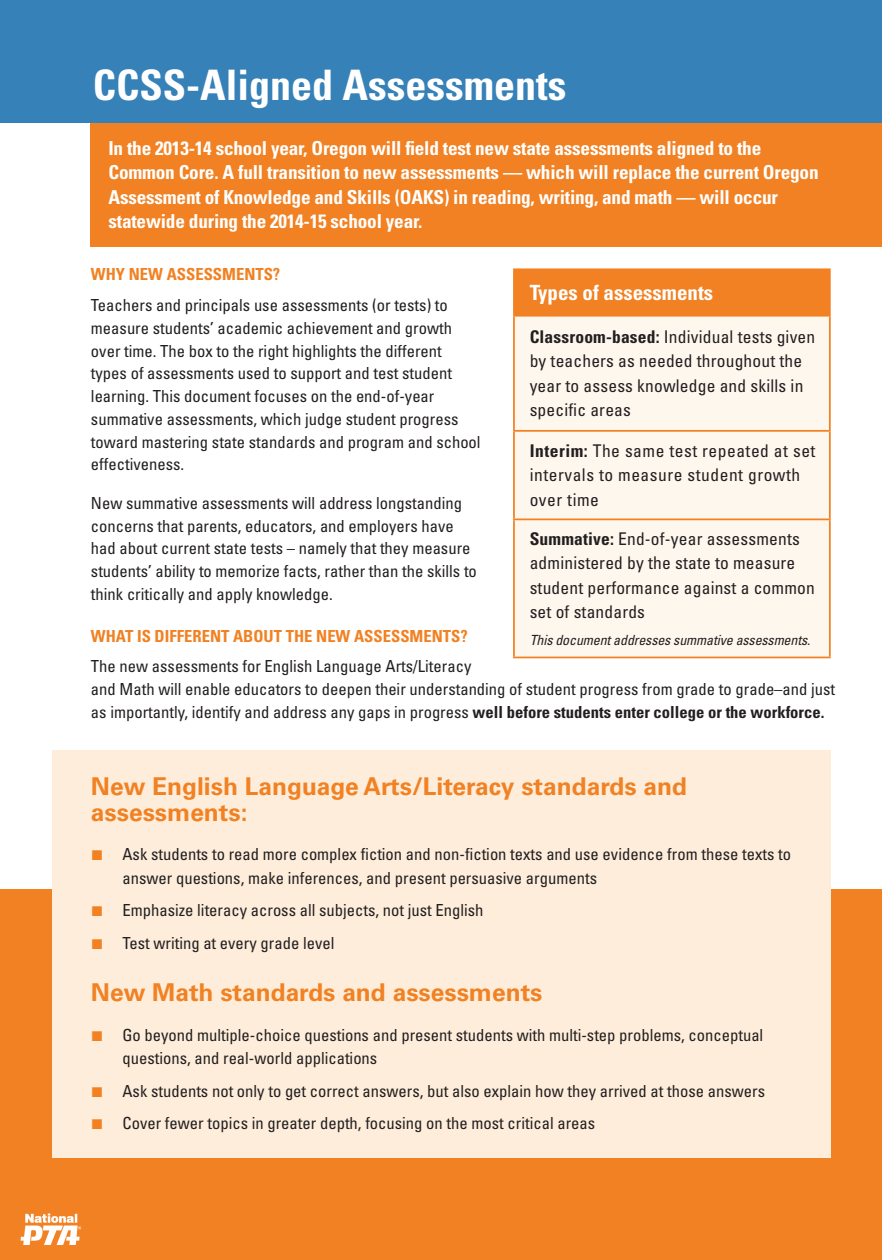
<style>
.page{position:relative;width:882px;height:1260px;background:#fff}
.page>*{position:absolute;margin:0;border:0;box-sizing:border-box;transform-origin:0 0}
.t1{font:700 condensed 42px "Univers LT Std";color:#fff}
.t2{font:700 24.5px/26.2px "Univers LT Std";color:#f18122}
.t3{font:700 condensed 21px "Univers LT Std";color:#fff}
.t4{font:700 condensed 19.25px/24.5px "Univers LT Std";letter-spacing:-.01em;color:#fff}
.t5{font:condensed 17.5px/24.5px "Univers LT Std";letter-spacing:.01em;color:#231f20}
.t6{font:condensed 17.5px/24.5px "Univers LT Std";letter-spacing:.03em;color:#231f20}
.t7{font:condensed 16.62px/22.8px "Univers LT Std";color:#231f20}
.t8{font:700 condensed 16.62px "Univers LT Std";color:#f18122}
.t9{font:italic condensed 14px "Univers LT Std";letter-spacing:-.01em;color:#231f20}
.s1{font-weight:700}
.s2{font-family:"Arial";font-stretch:normal;font-size:21px;color:#f18122}
</style>
<div class="page">
<div style="left:91px;top:93px;width:791px;height:154px;background:#f18122"></div>
<div style="left:0;top:890px;width:882px;height:370px;background:#f18122"></div>
<div style="left:0;top:0;width:882px;height:122px;background:#3681b8"></div>
<img style="left:20px;top:1213px;width:62px;height:32px">
<div style="left:52px;top:750px;width:779px;height:408px;background:#fdedda"></div>
<div style="left:514px;top:269px;width:316px;height:47px;background:#f18122"></div>
<div style="left:515px;top:317px;width:314px;height:340px;background:#fef7ee"></div>
<hr style="left:513px;top:268px;width:318px;height:2px;background:#f18122">
<hr style="left:513px;top:270px;width:2px;height:45px;background:#f18122">
<hr style="left:829px;top:270px;width:2px;height:45px;background:#f18122">
<hr style="left:513px;top:315px;width:318px;height:2px;background:#f18122">
<hr style="left:513px;top:317px;width:2px;height:113px;background:#f18122">
<hr style="left:829px;top:317px;width:2px;height:113px;background:#f18122">
<hr style="left:513px;top:520px;width:2px;height:137px;background:#f18122">
<hr style="left:829px;top:520px;width:2px;height:137px;background:#f18122">
<hr style="left:513px;top:657px;width:318px;height:1px;background:#f18122">
<hr style="left:513px;top:430px;width:318px;height:2px;background:#f18122">
<hr style="left:513px;top:432px;width:2px;height:87px;background:#f18122">
<hr style="left:829px;top:432px;width:2px;height:87px;background:#f18122">
<hr style="left:513px;top:519px;width:318px;height:1px;background:#f18122">
<h1 class="t1" style="left:93px;top:60px;width:475px">CCSS-Aligned Assessments</h1>
<p class="t4" style="left:108px;top:135px;width:712px">In the 2013-14 school year, Oregon will field test new state assessments aligned to the Common Core. A full transition to new assessments — which will replace the current Oregon Assessment of Knowledge and Skills (OAKS) in reading, writing, and math — will occur statewide during the 2014-15 school year.</p>
<p class="t8" style="left:91px;top:264px;width:87px">Why new assessme</p>
<p class="t8" style="left:244px;top:264px;width:38px">nts?</p>
<p class="t7" style="left:91px;top:294px;width:391px">Teachers and principals use assessments (or tests) to measure students’ academic achievement and growth over time. The box to the right highlights the different types of assessments used to support and test student learning. This document focuses on the end-of-year summative assessments, which judge student progress toward mastering state standards and program and school effectiveness.</p>
<p class="t7" style="left:91px;top:491px;width:387px">New summative assessments will address longstanding concerns that parents, educators, and employers have had about current state tests – namely that they measure students’ ability to memorize facts, rather than the skills to think critically and apply knowledge.</p>
<p class="t8" style="left:91px;top:626px;width:274px">What is different about the new assessme</p>
<p class="t8" style="left:432px;top:626px;width:38px">nts?</p>
<p class="t7" style="left:91px;top:655px;width:746px">The new assessments for English Language Arts/Literacy<br>and Math will enable educators to deepen their understanding of student progress from grade to grade–and just as importantly, identify and address any gaps in progress <span class="s1">well before students enter college or the workforce.</span></p>
<p class="t3" style="left:530px;top:280px;width:185px">Types of assessments</p>
<p class="t5" style="left:530px;top:324px;width:287px"><span class="s1">Classroom-based:</span> Individual tests given by teachers as needed throughout the year to assess knowledge and skills in specific areas</p>
<p class="t6" style="left:530px;top:438px;width:287px"><span class="s1">Interim:</span> The same test repeated at set intervals to measure student growth over time</p>
<p class="t5" style="left:530px;top:526px;width:287px"><span class="s1">Summative:</span> End-of-year assessments administered by the state to measure student performance against a common set of standards</p>
<p class="t9" style="left:530px;top:631px;width:282px">This document addresses summative assessments.</p>
<h2 class="t2" style="left:91px;top:773px;width:597px">New English Language Arts/Literacy standards and assessments:</h2>
<p class="t7" style="left:122px;top:842px;width:670px;line-height:23.6px;text-indent:-31px"><span class="s2">■</span> Ask students to read more complex fiction and non-fiction texts and use evidence from these texts to answer questions, make inferences, and present persuasive arguments</p>
<p class="t7" style="left:91px;top:899px;width:394px"><span class="s2">■</span> Emphasize literacy across all subjects, not just English</p>
<p class="t7" style="left:91px;top:931px;width:245px"><span class="s2">■</span> Test writing at every grade level</p>
<h2 class="t2" style="left:91px;top:980px;width:453px">New Math standards and assessments</h2>
<p class="t7" style="left:122px;top:1023px;width:642px;line-height:23.6px;text-indent:-31px"><span class="s2">■</span> Go beyond multiple-choice questions and present students with multi-step problems, conceptual questions, and real-world applications</p>
<p class="t7" style="left:91px;top:1079px;width:676px"><span class="s2">■</span> Ask students not only to get correct answers, but also explain how they arrived at those answers</p>
<p class="t7" style="left:91px;top:1112px;width:506px"><span class="s2">■</span> Cover fewer topics in greater depth, focusing on the most critical areas</p>
</div>
